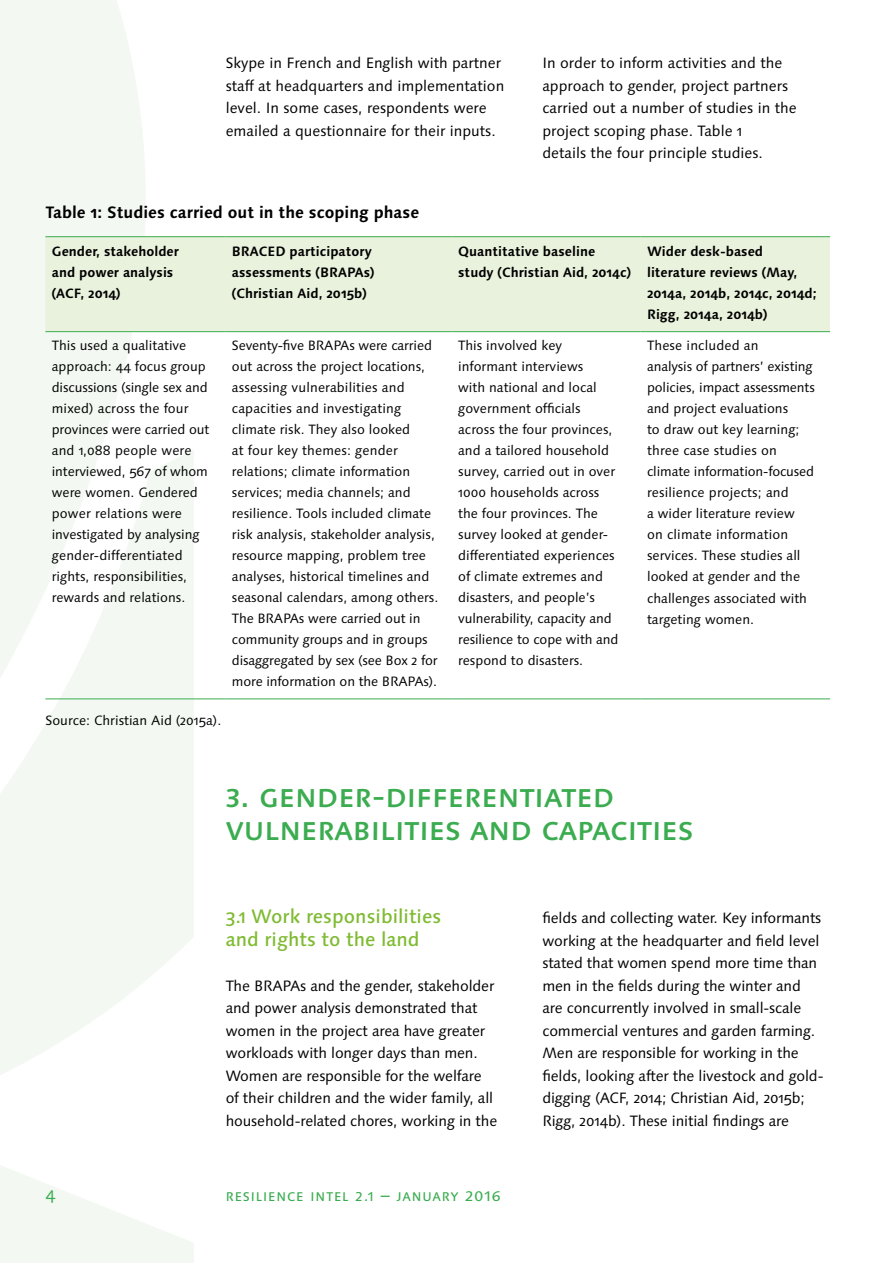
<style>
.page{position:relative;width:893px;height:1263px;background:#fff}
.page>*{position:absolute;margin:0;border:0;box-sizing:border-box;transform-origin:0 0}
.t1{font:500 33px/33px "Linotype Syntax SC";color:#3bac50}
.t2{font:500 19.5px/22.5px "Linotype Syntax Os F";color:#80bb33}
.t3{font:18px "Linotype Syntax Os F";color:#3bac50}
.t4{font:700 16.5px "Linotype Syntax Os F";color:#000}
.t5{font:15px/22.5px "Linotype Syntax Os F";letter-spacing:-.01em;color:#000}
.t6{font:13.5px/21px "Linotype Syntax Os F";color:#000}
.t7{font:700 13.5px/21px "Linotype Syntax Os F";color:#000}
.t8{font:500 12.6px "Linotype Syntax SC";letter-spacing:.07em;color:#3bac50}
.s1{font-family:"Linotype Syntax Os F";font-weight:400;font-size:16.5px}
.s2{font-size:18px}
.s3{font-weight:400;font-size:18px}
</style>
<div class="page">
<svg style="left:0;top:0;width:194px;height:1263px;fill:#f3f9f2"></svg>
<div style="left:45px;top:237px;width:785px;height:94px;background:#e9f2dc"></div>
<hr style="left:45px;top:699px;width:181px;height:1px;background:#3bac50">
<hr style="left:226px;top:699px;width:226px;height:1px;background:#3bac50">
<hr style="left:452px;top:699px;width:189px;height:1px;background:#3bac50">
<hr style="left:641px;top:699px;width:189px;height:1px;background:#3bac50">
<hr style="left:45px;top:236px;width:181px;height:1px;background:#3bac50">
<hr style="left:226px;top:236px;width:226px;height:1px;background:#3bac50">
<hr style="left:452px;top:236px;width:189px;height:1px;background:#3bac50">
<hr style="left:641px;top:236px;width:189px;height:1px;background:#3bac50">
<hr style="left:45px;top:331px;width:181px;height:1px;background:#3bac50">
<hr style="left:226px;top:331px;width:226px;height:1px;background:#3bac50">
<hr style="left:452px;top:331px;width:189px;height:1px;background:#3bac50">
<hr style="left:641px;top:331px;width:189px;height:1px;background:#3bac50">
<p class="t5" style="left:226px;top:52px;width:280px">Skype in French and English with partner staff at headquarters and implementation level. In some cases, respondents were emailed a questionnaire for their inputs.</p>
<p class="t5" style="left:542px;top:52px;width:256px">In order to inform activities and the approach to gender, project partners carried out a number of studies in the project scoping phase. Table 1<br>details the four principle studies.</p>
<p class="t4" style="left:45px;top:202px;width:375px">Table 1: Studies carried out in the scoping phase</p>
<p class="t7" style="left:52px;top:241px;width:129px">Gender, stakeholder and power analysis (ACF, 2014)</p>
<p class="t7" style="left:232px;top:241px;width:144px">BRACED participatory assessments (BRAPAs) (Christian Aid, 2015b)</p>
<p class="t7" style="left:458px;top:241px;width:174px">Quantitative baseline study (Christian Aid, 2014c)</p>
<p class="t7" style="left:647px;top:241px;width:171px">Wider desk-based literature reviews (May,<br>2014a, 2014b, 2014c, 2014d;<br>Rigg, 2014a, 2014b)</p>
<p class="t6" style="left:52px;top:335px;width:159px">This used a qualitative approach: 44 focus group discussions (single sex and mixed) across the four provinces were carried out and 1,088 people were interviewed, 567 of whom were women. Gendered power relations were investigated by analysing gender-differentiated rights, responsibilities, rewards and relations.</p>
<p class="t6" style="left:232px;top:335px;width:208px">Seventy-five BRAPAs were carried out across the project locations, assessing vulnerabilities and capacities and investigating climate risk. They also looked<br>at four key themes: gender relations; climate information services; media channels; and resilience. Tools included climate risk analysis, stakeholder analysis, resource mapping, problem tree analyses, historical timelines and seasonal calendars, among others.<br>The BRAPAs were carried out in community groups and in groups disaggregated by sex (see Box 2 for more information on the BRAPAs).</p>
<p class="t6" style="left:458px;top:335px;width:162px">This involved key informant interviews<br>with national and local government officials across the four provinces, and a tailored household survey, carried out in over<br>1000 households across the four provinces. The survey looked at gender&shy;differentiated experiences of climate extremes and disasters, and people’s vulnerability, capacity and resilience to cope with and respond to disasters.</p>
<p class="t6" style="left:647px;top:335px;width:169px">These included an<br>analysis of partners’ existing policies, impact assessments and project evaluations<br>to draw out key learning; three case studies on climate information-focused resilience projects; and<br>a wider literature review<br>on climate information services. These studies all looked at gender and the challenges associated with targeting women.</p>
<p class="t6" style="left:45px;top:710px;width:177px">Source: Christian Aid (2015a).</p>
<h1 class="t1" style="left:226px;top:779px;width:469px">3. gender-differentiated vulnerabilities and capacities</h1>
<h2 class="t2" style="left:226px;top:905px;width:217px">3.1 Work responsibilities and rights to the land</h2>
<p class="t5" style="left:226px;top:974px;width:273px">The BRAPAs and the gender, stakeholder and power analysis demonstrated that women in the project area have greater workloads with longer days than men.<br>Women are responsible for the welfare of their children and the wider family, all household-related chores, working in the</p>
<h3 class="t3" style="left:46px;top:1183px;width:12px">4</h3>
<p class="t8" style="left:226px;top:1188px;width:277px">RESILIENCE INTEL <span class="s1">2.1</span> <span class="s2">–</span> JANUARY <span class="s3">2016</span></p>
<p class="t5" style="left:542px;top:907px;width:283px">fields and collecting water. Key informants working at the headquarter and field level stated that women spend more time than men in the fields during the winter and are concurrently involved in small-scale commercial ventures and garden farming.<br>Men are responsible for working in the fields, looking after the livestock and gold&shy;digging (ACF, 2014; Christian Aid, 2015b; Rigg, 2014b). These initial findings are</p>
</div>
